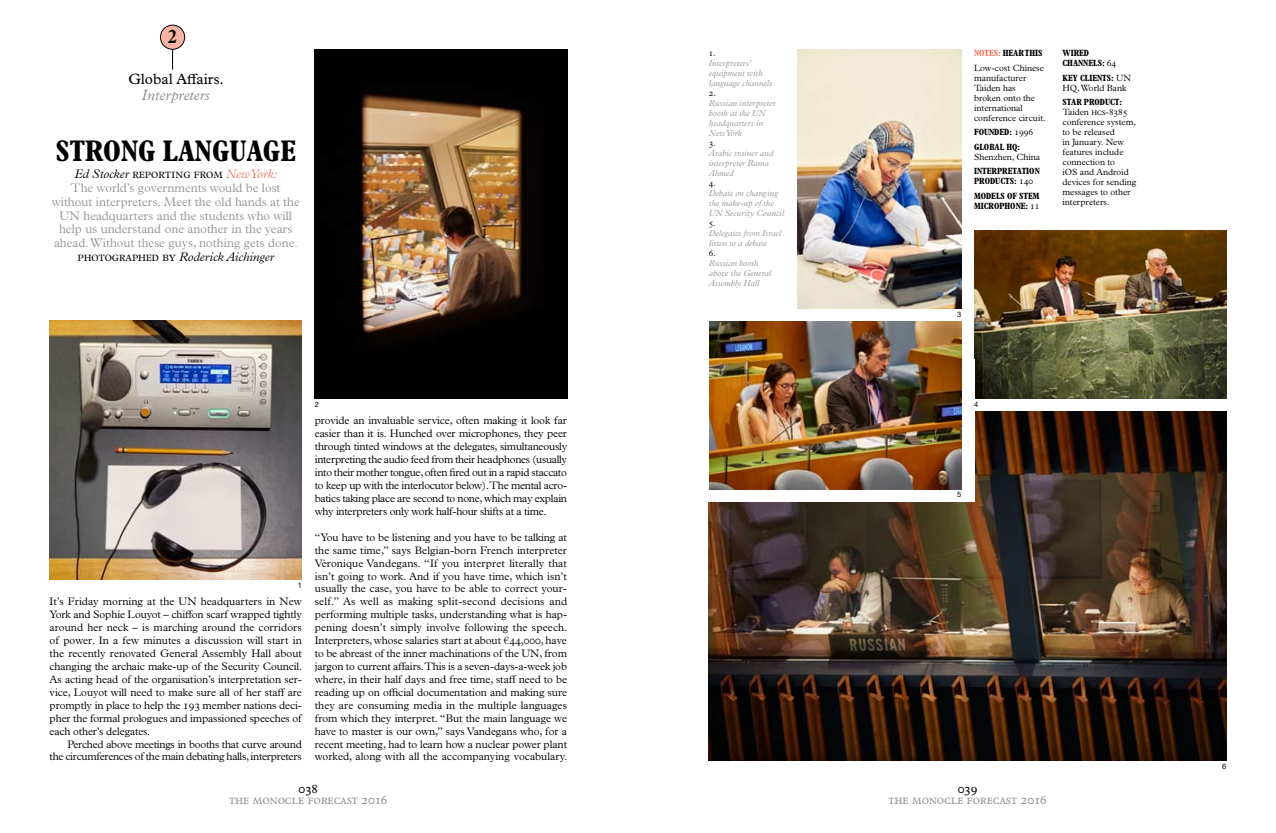
<style>
.page{position:relative;width:1276px;height:833px;background:#fff}
.page>*{position:absolute;margin:0;border:0;box-sizing:border-box;transform-origin:0 0}
.t1{font:700 condensed 30px "Plantin MT Std";color:#000}
.t2{font:700 condensed 20px "Plantin MT Std";color:#000}
.t3{font:15px "Plantin MT Std";color:#000}
.t4{font:italic 15px "Plantin MT Std";color:#939598}
.t5{font:300 12.5px/13.8px "Plantin MT Std";color:#939598;text-align:center}
.t6{font:12.5px "Plantin MT Std";color:#939598}
.t7{font:12.5px "Plantin MT Std";color:#000}
.t8{font:300 11px/12.9px "Plantin MT Std";letter-spacing:-.01em;color:#000;text-align:justify}
.t9{font:300 9px/10px "Plantin MT Std";color:#000}
.t10{font:700 condensed 9px/10px "Plantin MT Std";color:#000}
.t11{font:italic 300 8.75px/10px "Plantin MT Std";color:#939598}
.t12{font:300 8.75px "Plantin MT Std";color:#000}
.t13{font:7.5px "Helvetica Neue";color:#000}
.s1{font-style:italic;color:#000}
.s2{color:#000}
.s3{font-style:italic;color:#f37160}
.s4{font-weight:700;font-stretch:condensed;color:#f37160}
.s5{font-weight:700;font-stretch:condensed}
.s6{font-weight:300;font-stretch:normal}
</style>
<div class="page">
<img style="left:709px;top:411px;width:517px;height:349px">
<img style="left:50px;top:321px;width:252px;height:258px">
<img style="left:315px;top:50px;width:252px;height:348px">
<img style="left:974px;top:230px;width:252px;height:168px">
<div style="left:684px;top:360px;width:290px;height:142px;background:#fff"></div>
<img style="left:709px;top:321px;width:252px;height:168px">
<img style="left:797px;top:50px;width:164px;height:258px">
<div style="left:160px;top:25px;width:25px;height:24px;background:#f9b4a3;border-radius:50%"></div>
<div style="left:160px;top:25px;width:25px;height:25px;border:1px solid #000;border-radius:50%"></div>
<svg style="left:172px;top:50px;width:1px;height:20px"></svg>
<h2 class="t2" style="left:168px;top:25px;width:11px">2</h2>
<h3 class="t3" style="left:128px;top:70px;width:97px">Global Affairs.</h3>
<h3 class="t4" style="left:142px;top:86px;width:70px">Interpreters</h3>
<h1 class="t1" style="left:55px;top:133px;width:242px">STRONG LANGUAGE</h1>
<p class="t5" style="left:52px;top:167px;width:250px"><span class="s1">Ed Stocker</span> <span class="s2">reporting from</span> <span class="s3">New York:<br></span>The world’s governments would be lost without interpreters. Meet the old hands at the UN headquarters and the students who will help us understand one another in the years ahead. Without these guys, nothing gets done. <span class="s2">photographed by</span> <span class="s1">Roderick Aichinger</span></p>
<p class="t12" style="left:709px;top:48px;width:8px">1.</p>
<p class="t11" style="left:709px;top:58px;width:65px">Interpreters’ equipment with language channels</p>
<p class="t12" style="left:709px;top:88px;width:8px">2.</p>
<p class="t11" style="left:709px;top:98px;width:68px">Russian interpreter booth at the UN headquarters in<br>New York</p>
<p class="t12" style="left:709px;top:138px;width:8px">3.</p>
<p class="t11" style="left:709px;top:148px;width:66px">Arabic trainer and interpreter Rama<br>Ahmed</p>
<p class="t12" style="left:709px;top:178px;width:8px">4.</p>
<p class="t11" style="left:709px;top:188px;width:77px">Debate on changing the make-up of the<br>UN Security Council</p>
<p class="t12" style="left:709px;top:218px;width:8px">5.</p>
<p class="t11" style="left:709px;top:228px;width:74px">Delegates from Israel listen to a debate</p>
<p class="t12" style="left:709px;top:248px;width:8px">6.</p>
<p class="t11" style="left:709px;top:258px;width:64px">Russian booth above the General<br>Assembly Hall</p>
<p class="t9" style="left:974px;top:46px;width:71px;line-height:14.6px"><span class="s4">NOTES:</span> <span class="s5">HEAR THIS<br></span>Low-cost Chinese</p>
<p class="t9" style="left:974px;top:73px;width:73px">manufacturer<br>Taiden has<br>broken onto the international conference circuit.</p>
<p class="t10" style="left:974px;top:125px;width:61px;line-height:14.6px">FOUNDED: <span class="s6">1996<br></span>GLOBAL HQ:</p>
<p class="t9" style="left:974px;top:152px;width:68px">Shenzhen, China</p>
<p class="t10" style="left:974px;top:166px;width:67px">INTERPRETATION<br>PRODUCTS: <span class="s6">140</span></p>
<p class="t10" style="left:974px;top:191px;width:67px">MODELS OF STEM<br>MICROPHONE: <span class="s6">11</span></p>
<p class="t10" style="left:1062px;top:48px;width:55px">WIRED<br>CHANNELS: <span class="s6">64</span></p>
<p class="t9" style="left:1062px;top:73px;width:70px"><span class="s5">KEY CLIENTS:</span> UN<br>HQ, World Bank</p>
<p class="t10" style="left:1062px;top:97px;width:61px">STAR PRODUCT:</p>
<p class="t9" style="left:1062px;top:107px;width:75px">Taiden hcs-8385 conference system, to be released<br>in January. New features include connection to<br>iOS and Android devices for sending messages to other interpreters.</p>
<p class="t13" style="left:957px;top:309px;width:6px">3</p>
<p class="t13" style="left:298px;top:581px;width:6px">1</p>
<p class="t8" style="left:50px;top:595px;width:255px">It’s Friday morning at the UN headquarters in New York and Sophie Louyot – chiffon scarf wrapped tightly around her neck – is marching around the corridors of power. In a few minutes a discussion will start in the recently renovated General Assembly Hall about changing the archaic make-up of the Security Council.<br>As acting head of the organisation’s interpretation ser&shy;vice, Louyot will need to make sure all of her staff are promptly in place to help the 193 member nations deci&shy;pher the formal prologues and impassioned speeches of each other’s delegates.</p>
<p class="t8" style="left:50px;top:737px;width:254px;text-align:right">Perched above meetings in booths that curve around<br>the circumferences of the main debating halls, interpreters</p>
<p class="t13" style="left:315px;top:400px;width:6px">2</p>
<p class="t13" style="left:974px;top:400px;width:6px">4</p>
<p class="t8" style="left:315px;top:414px;width:254px">provide an invaluable service, often making it look far easier than it is. Hunched over microphones, they peer through tinted windows at the delegates, simultaneously interpreting the audio feed from their headphones (usually into their mother tongue, often fired out in a rapid staccato to keep up with the interlocutor below). The mental acro&shy;batics taking place are second to none, which may explain why interpreters only work half-hour shifts at a time.</p>
<p class="t8" style="left:315px;top:530px;width:254px">“You have to be listening and you have to be talking at the same time,” says Belgian-born French interpreter Véronique Vandegans. “If you interpret literally that isn’t going to work. And if you have time, which isn’t usually the case, you have to be able to correct your&shy;self.” As well as making split-second decisions and performing multiple tasks, understanding what is hap&shy;pening doesn’t simply involve following the speech.<br>Interpreters, whose salaries start at about €44,000, have to be abreast of the inner machinations of the UN, from jargon to current affairs. This is a seven-days-a-week job where, in their half days and free time, staff need to be reading up on official documentation and making sure they are consuming media in the multiple languages from which they interpret. “But the main language we have to master is our own,” says Vandegans who, for a recent meeting, had to learn how a nuclear power plant worked, along with all the accompanying vocabulary.</p>
<p class="t13" style="left:957px;top:490px;width:6px">5</p>
<p class="t7" style="left:298px;top:782px;width:21px">038</p>
<p class="t6" style="left:229px;top:793px;width:160px">the monocle forecast 2016</p>
<p class="t7" style="left:957px;top:782px;width:21px">039</p>
<p class="t6" style="left:888px;top:793px;width:160px">the monocle forecast 2016</p>
<p class="t13" style="left:1222px;top:761px;width:6px">6</p>
</div>
